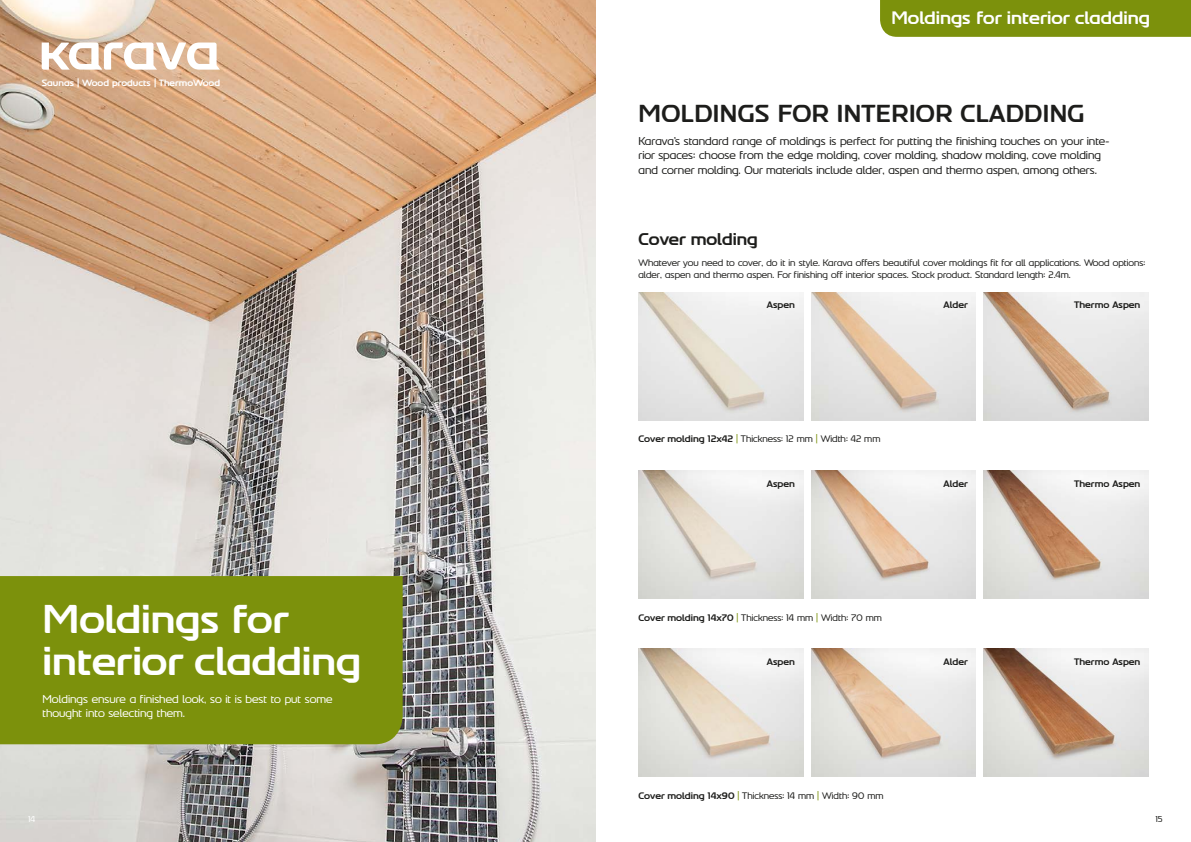
<style>
.page{position:relative;width:1191px;height:842px;background:#fff}
.page>*{position:absolute;margin:0;border:0;box-sizing:border-box;transform-origin:0 0}
.t1{font:700 42.5px/42px "Fire Doomsday Lite";color:#fff}
.t2{font:700 26px "Fire Doomsday Lite";letter-spacing:.015em;color:#1d1d1b}
.t3{font:700 19.1px "Fire Doomsday Lite";color:#fff}
.t4{font:700 18px "Fire Doomsday Lite";color:#1d1d1b}
.t5{font:12px/14.4px "Fire Doomsday Lite";color:#1d1d1b}
.t6{font:12px/14.4px "Fire Doomsday Lite";color:#fff}
.t7{font:10px/12px "Fire Doomsday Lite";color:#1d1d1b}
.t8{font:700 10px "Fire Doomsday Lite";color:#1d1d1b}
.t9{font:700 9.7px "Fire Doomsday Lite";color:#fff}
.t10{font:9px "Fire Doomsday Lite";color:#fff}
.t11{font:9px "Fire Doomsday Lite";color:#1d1d1b}
.s1{font-weight:700}
.s2{color:#7c910c}
</style>
<div class="page">
<img style="left:0;top:0;width:595px;height:842px">
<div style="left:0;top:576px;width:403px;height:168px;background:#7c910c"></div>
<img style="left:639px;top:293px;width:164px;height:127px">
<img style="left:639px;top:471px;width:164px;height:127px">
<img style="left:639px;top:649px;width:164px;height:127px">
<img style="left:811px;top:293px;width:165px;height:127px">
<img style="left:811px;top:471px;width:165px;height:127px">
<img style="left:811px;top:649px;width:165px;height:127px">
<img style="left:984px;top:293px;width:164px;height:127px">
<img style="left:984px;top:471px;width:164px;height:127px">
<img style="left:984px;top:649px;width:164px;height:127px">
<div style="left:880px;top:0;width:311px;height:37px;background:#7c910c"></div>
<svg style="left:42px;top:43px;width:178px;height:27px"></svg>
<p class="t9" style="left:42px;top:77px;width:180px">Saunas | Wood products | ThermoWood</p>
<h1 class="t1" style="left:43px;top:598px;width:320px">Moldings for interior cladding</h1>
<p class="t6" style="left:43px;top:692px;width:291px">Moldings ensure a finished look, so it is best to put some thought into selecting them.</p>
<h3 class="t3" style="left:891px;top:7px;width:260px">Moldings for interior cladding</h3>
<h2 class="t2" style="left:638px;top:99px;width:447px">MOLDINGS FOR INTERIOR CLADDING</h2>
<p class="t5" style="left:638px;top:134px;width:472px">Karava’s standard range of moldings is perfect for putting the finishing touches on your inte&shy;rior spaces: choose from the edge molding, cover molding, shadow molding, cove molding and corner molding. Our materials include alder, aspen and thermo aspen, among others.</p>
<h3 class="t4" style="left:638px;top:229px;width:121px">Cover molding</h3>
<p class="t7" style="left:638px;top:256px;width:508px">Whatever you need to cover, do it in style. Karava offers beautiful cover moldings fit for all applications. Wood options: alder, aspen and thermo aspen. For finishing off interior spaces. Stock product. Standard length: 2.4m.</p>
<p class="t8" style="left:767px;top:300px;width:29px">Aspen</p>
<p class="t7" style="left:638px;top:433px;width:243px"><span class="s1">Cover molding 12x42</span> <span class="s2">|</span> Thickness: 12 mm <span class="s2">|</span> Width: 42 mm</p>
<p class="t8" style="left:767px;top:478px;width:29px">Aspen</p>
<p class="t7" style="left:638px;top:611px;width:245px"><span class="s1">Cover molding 14x70</span> <span class="s2">|</span> Thickness: 14 mm <span class="s2">|</span> Width: 70 mm</p>
<p class="t8" style="left:767px;top:656px;width:29px">Aspen</p>
<p class="t7" style="left:638px;top:789px;width:246px"><span class="s1">Cover molding 14x90</span> <span class="s2">|</span> Thickness: 14 mm <span class="s2">|</span> Width: 90 mm</p>
<p class="t8" style="left:943px;top:300px;width:26px">Alder</p>
<p class="t8" style="left:943px;top:478px;width:26px">Alder</p>
<p class="t8" style="left:943px;top:656px;width:26px">Alder</p>
<p class="t8" style="left:1074px;top:300px;width:68px">Thermo Aspen</p>
<p class="t8" style="left:1074px;top:478px;width:68px">Thermo Aspen</p>
<p class="t8" style="left:1074px;top:656px;width:68px">Thermo Aspen</p>
<p class="t10" style="left:28px;top:814px;width:8px">14</p>
<p class="t11" style="left:1155px;top:814px;width:8px">15</p>
</div>
